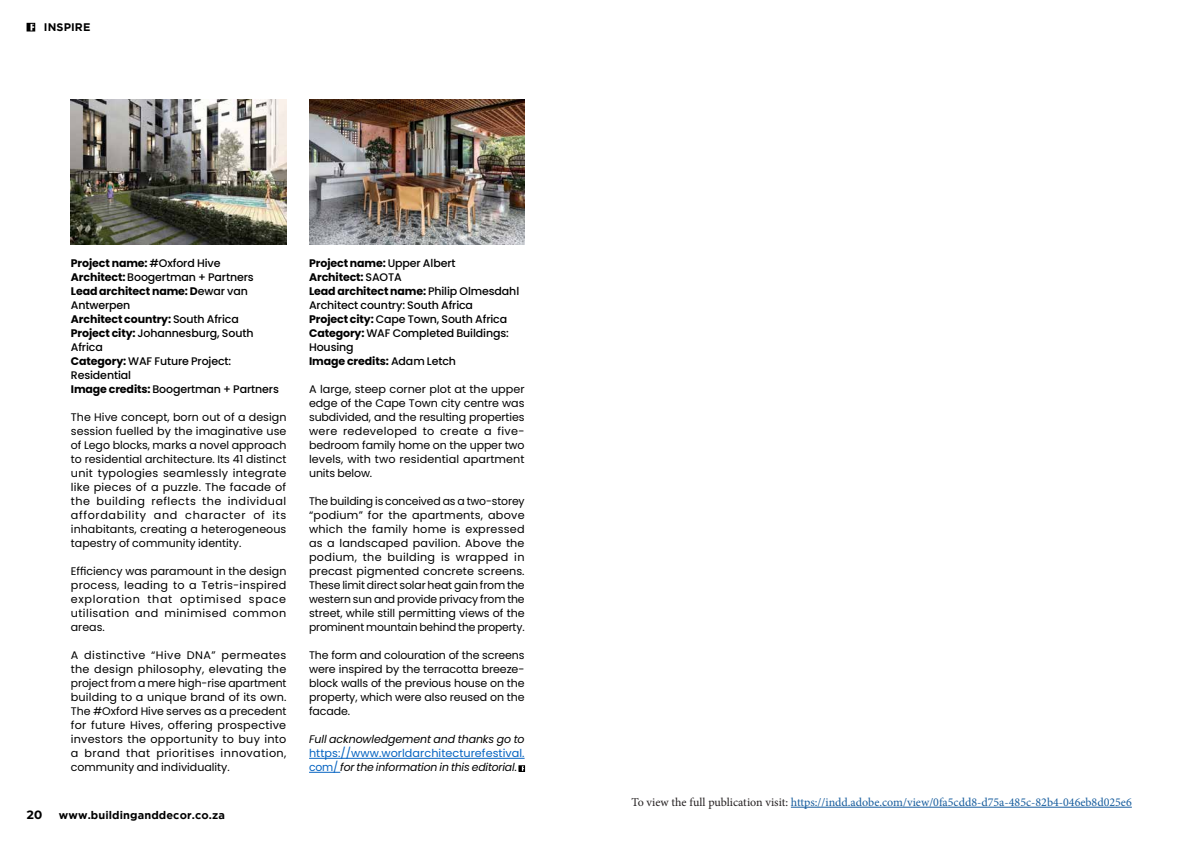
<style>
.page{position:relative;width:1191px;height:842px;background:#fff}
.page>*{position:absolute;margin:0;border:0;box-sizing:border-box;transform-origin:0 0}
.t1{font:12px "Minion Pro";color:#175d9e}
.t2{font:700 12px "Montserrat";color:#000}
.t3{font:11px/14px "Poppins";color:#000;text-align:justify}
.t4{font:500 11px/14px "Poppins";letter-spacing:-.01em;color:#000}
.t5{font:italic 11px/14px "Poppins";letter-spacing:-.015em;color:#000;text-align:justify}
.t6{font:700 11px "Gotham";letter-spacing:.01em;color:#000}
.s1{font-weight:700}
.s2{font-style:normal;color:#0563c1}
.s3{font-style:normal}
.s4{color:#231f20}
</style>
<div class="page">
<div style="left:27px;top:23px;width:8px;height:8px;border:1px solid #000"></div>
<hr style="left:309px;top:758px;width:215px;height:1px;background:#0563c1">
<hr style="left:309px;top:772px;width:31px;height:1px;background:#0563c1">
<svg style="left:519px;top:766px;width:6px;height:5px"></svg>
<img style="left:71px;top:99px;width:215px;height:146px">
<img style="left:309px;top:99px;width:215px;height:146px">
<hr style="left:791px;top:807px;width:340px;height:1px;background:#175d9e">
<p class="t6" style="left:44px;top:21px;width:48px">INSPIRE</p>
<p class="t4" style="left:71px;top:257px;width:209px"><span class="s1">Project name:</span> #Oxford Hive<br><span class="s1">Architect:</span> Boogertman + Partners<br><span class="s1">Lead architect name: D</span>ewar van<br>Antwerpen<br><span class="s1">Architect country:</span> South Africa<br><span class="s1">Project city:</span> Johannesburg, South<br>Africa<br><span class="s1">Category:</span> WAF Future Project:<br>Residential<br><span class="s1">Image credits:</span> Boogertman + Partners</p>
<p class="t3" style="left:71px;top:411px;width:217px">The Hive concept, born out of a design session fuelled by the imaginative use of Lego blocks, marks a novel approach to residential architecture. Its 41 distinct unit typologies seamlessly integrate like pieces of a puzzle. The facade of the building reflects the individual affordability and character of its inhabitants, creating a heterogeneous tapestry of community identity.</p>
<p class="t3" style="left:71px;top:565px;width:217px">Efficiency was paramount in the design process, leading to a Tetris-inspired exploration that optimised space utilisation and minimised common areas.</p>
<p class="t3" style="left:71px;top:649px;width:217px">A distinctive “Hive DNA” permeates the design philosophy, elevating the project from a mere high-rise apartment building to a unique brand of its own.<br>The #Oxford Hive serves as a precedent for future Hives, offering prospective investors the opportunity to buy into a brand that prioritises innovation, community and individuality.</p>
<p class="t2" style="left:27px;top:806px;width:17px">20</p>
<p class="t6" style="left:59px;top:809px;width:167px">www.buildinganddecor.co.za</p>
<p class="t4" style="left:309px;top:257px;width:212px"><span class="s1">Project name:</span> Upper Albert<br><span class="s1">Architect:</span> SAOTA<br><span class="s1">Lead architect name:</span> Philip Olmesdahl<br>Architect country: South Africa<br><span class="s1">Project city:</span> Cape Town, South Africa<br><span class="s1">Category:</span> WAF Completed Buildings:<br>Housing<br><span class="s1">Image credits:</span> Adam Letch</p>
<p class="t3" style="left:309px;top:383px;width:217px">A large, steep corner plot at the upper edge of the Cape Town city centre was subdivided, and the resulting properties were redeveloped to create a five&shy;bedroom family home on the upper two levels, with two residential apartment units below.</p>
<p class="t3" style="left:309px;top:495px;width:217px">The building is conceived as a two-storey “podium” for the apartments, above which the family home is expressed as a landscaped pavilion. Above the podium, the building is wrapped in precast pigmented concrete screens.<br>These limit direct solar heat gain from the western sun and provide privacy from the street, while still permitting views of the prominent mountain behind the property.</p>
<p class="t3" style="left:309px;top:649px;width:217px">The form and colouration of the screens were inspired by the terracotta breeze&shy;block walls of the previous house on the property, which were also reused on the facade.</p>
<p class="t5" style="left:309px;top:733px;width:217px">Full acknowledgement and thanks go to <span class="s2">https://www.worldarchitecturefestival. com/</span> for the information in this editorial<span class="s3">.</span></p>
<p class="t1" style="left:631px;top:794px;width:502px"><span class="s4">To view the full publication visit:</span> https://indd.adobe.com/view/0fa5cdd8-d75a-485c-82b4-046eb8d025e6</p>
</div>
